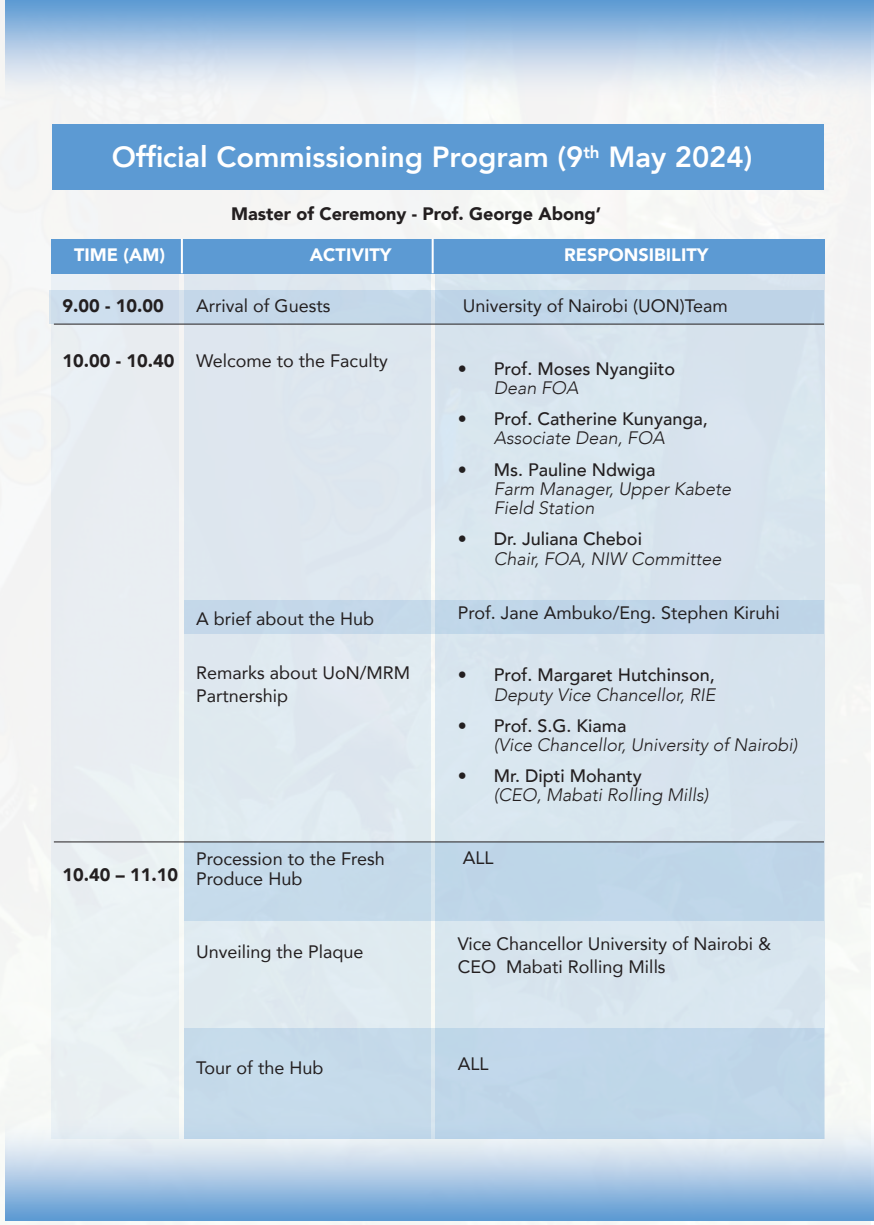
<style>
.page{position:relative;width:874px;height:1225px;background:#fff}
.page>*{position:absolute;margin:0;border:0;box-sizing:border-box;transform-origin:0 0}
.t1{font:800 29.2px "Avenir";color:#fff}
.t2{font:18px/23.2px "Avenir";color:#231f20}
.t3{font:500 18px/19.2px "Avenir";color:#231f20;text-align:right}
.t4{font:italic 300 18px/19.2px "Avenir";color:#231f20}
.t5{font:900 18px "Avenir";color:#231f20}
.t6{font:900 18px "Avenir";color:#fff}
.s1{font-weight:400}
.s2{font-weight:300;font-style:italic}
</style>
<div class="page">
<div style="left:0;top:1px;width:869px;height:1224px;background:#f5f6f4"></div>
<div style="left:5px;top:1114px;width:868px;height:106px;background:linear-gradient(to bottom,#fffffd,#689fd5)"></div>
<div style="left:5px;top:0;width:868px;height:105px;background:linear-gradient(to bottom,#659ed5,#fffffb)"></div>
<div style="left:52px;top:124px;width:771px;height:66px;background:#5c9ad3"></div>
<div style="left:51px;top:242px;width:128px;height:897px;background:#e9eef2"></div>
<div style="left:184px;top:242px;width:246px;height:897px;background:#dee8ef"></div>
<div style="left:435px;top:242px;width:389px;height:897px;background:#d8e4ee"></div>
<div style="left:50px;top:291px;width:773px;height:33px;background:#c2d7e9"></div>
<div style="left:184px;top:600px;width:639px;height:33px;background:#c0d7e9"></div>
<div style="left:184px;top:1028px;width:639px;height:111px;background:#c1d7e9"></div>
<div style="left:184px;top:842px;width:639px;height:78px;background:#c0d7e9"></div>
<div style="left:52px;top:239px;width:773px;height:34px;background:#5c9ad3"></div>
<hr style="left:54px;top:323px;width:769px;height:1px;background:#231f20">
<hr style="left:54px;top:841px;width:769px;height:1px;background:#231f20">
<hr style="left:181px;top:239px;width:2px;height:34px;background:#fff">
<hr style="left:431px;top:239px;width:2px;height:34px;background:#fff">
<h1 class="t1" style="left:112px;top:134px;width:642px">Official Commissioning Program (9<sup>th</sup> May 2024)</h1>
<p class="t5" style="left:231px;top:198px;width:371px">Master of Ceremony - Prof. George Abong’</p>
<p class="t6" style="left:74px;top:239px;width:92px">TIME (AM)</p>
<p class="t6" style="left:310px;top:239px;width:83px">ACTIVITY</p>
<p class="t6" style="left:564px;top:239px;width:145px">RESPONSIBILITY</p>
<p class="t5" style="left:62px;top:291px;width:103px">9.00 - 10.00</p>
<p class="t2" style="left:462px;top:294px;width:266px">University of Nairobi (UON)Team</p>
<p class="t2" style="left:196px;top:294px;width:136px">Arrival of Guests</p>
<p class="t5" style="left:62px;top:345px;width:113px">10.00 - 10.40</p>
<p class="t2" style="left:196px;top:348px;width:193px">Welcome to the Faculty</p>
<p class="t2" style="left:196px;top:606px;width:179px">A brief about the Hub</p>
<p class="t2" style="left:196px;top:660px;width:215px">Remarks about UoN/MRM<br>Partnership</p>
<p class="t5" style="left:62px;top:859px;width:117px">10.40 – 11.10</p>
<p class="t2" style="left:196px;top:849px;width:190px;line-height:19.2px">Procession to the Fresh<br>Produce Hub</p>
<p class="t2" style="left:196px;top:940px;width:169px">Unveiling the Plaque</p>
<p class="t2" style="left:196px;top:1056px;width:129px">Tour of the Hub</p>
<p class="t3" style="left:457px;top:358px;width:219px">• Prof. Moses Nyangiito</p>
<p class="t4" style="left:493px;top:378px;width:86px">Dean FOA</p>
<p class="t3" style="left:457px;top:408px;width:251px">• Prof. Catherine Kunyanga,</p>
<p class="t4" style="left:493px;top:429px;width:172px">Associate Dean, FOA</p>
<p class="t3" style="left:457px;top:459px;width:199px">• Ms. Pauline Ndwiga</p>
<p class="t4" style="left:493px;top:479px;width:239px">Farm Manager, Upper Kabete<br>Field Station</p>
<p class="t3" style="left:457px;top:528px;width:186px">• Dr. Juliana Cheboi</p>
<p class="t4" style="left:493px;top:549px;width:229px">Chair, FOA, NIW Committee</p>
<p class="t2" style="left:457px;top:600px;width:323px">Prof. Jane Ambuko/Eng. Stephen Kiruhi</p>
<p class="t3" style="left:457px;top:664px;width:259px"><span class="s1">•</span> Prof. Margaret Hutchinson,<br><span class="s2">Deputy Vice Chancellor, RIE</span></p>
<p class="t3" style="left:457px;top:715px;width:170px">• Prof. S.G. Kiama</p>
<p class="t4" style="left:493px;top:735px;width:305px">(Vice Chancellor, University of Nairobi)</p>
<p class="t3" style="left:457px;top:765px;width:185px">• Mr. Dipti Mohanty</p>
<p class="t4" style="left:493px;top:785px;width:216px">(CEO, Mabati Rolling Mills)</p>
<p class="t2" style="left:462px;top:845px;width:32px">ALL</p>
<p class="t2" style="left:457px;top:931px;width:315px">Vice Chancellor University of Nairobi &amp;<br>CEO Mabati Rolling Mills</p>
<p class="t2" style="left:457px;top:1052px;width:32px">ALL</p>
</div>
